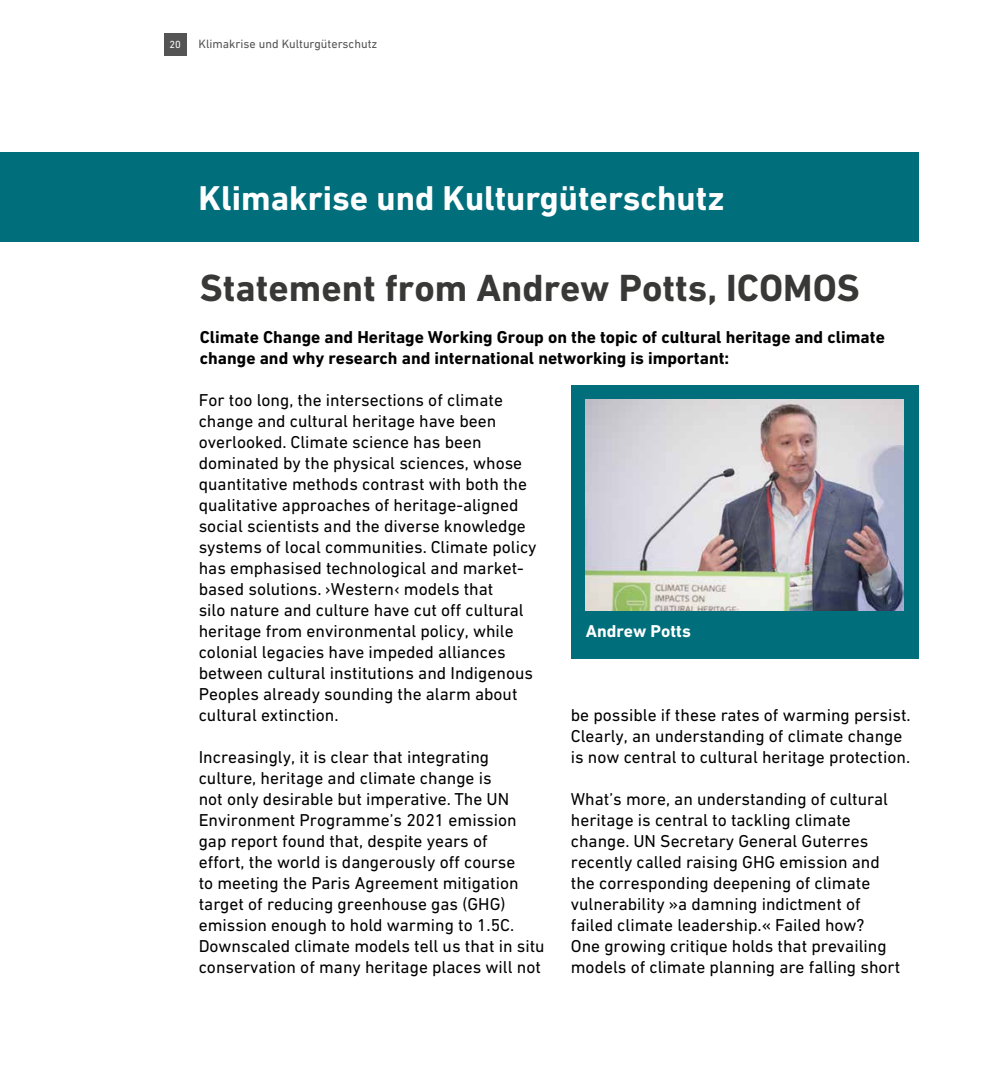
<style>
.page{position:relative;width:993px;height:1067px;background:#fff}
.page>*{position:absolute;margin:0;border:0;box-sizing:border-box;transform-origin:0 0}
.Headline_Titel_schwa{font:700 38.5px "DIN Next W1 G";color:#383937}
.Headline_Titel_grüne{font:700 35px "DIN Next W1 G";color:#fff}
.Copy_englisch{font:17.5px/21px "DIN Next W1 G";color:#000}
.Copy_Headline_schwar{font:700 17.5px/21px "DIN Next W1 G";color:#000}
.t1{font:700 17.5px "DIN Next W1 G";color:#fff}
.t2{font:12.25px "DIN Next W1 G";color:#535453}
.t3{font:10.5px "DIN Next W1 G";color:#fff}
</style>
<div class="page">
<div style="left:164px;top:33px;width:22px;height:22px;background:#535453"></div>
<div style="left:570px;top:385px;width:348px;height:273px;background:#006e7b"></div>
<div style="left:0;top:152px;width:918px;height:89px;background:#006e7b"></div>
<img style="left:585px;top:400px;width:318px;height:211px">
<p class="t3" style="left:169px;top:38px;width:13px">20</p>
<p class="t2" style="left:198px;top:37px;width:180px">Klimakrise und Kulturgüterschutz</p>
<p class="Headline_Titel_grüne" style="left:198px;top:178px;width:527px">Klimakrise und Kulturgüterschutz</p>
<p class="Headline_Titel_schwa" style="left:200px;top:265px;width:661px">Statement from Andrew Potts, ICOMOS</p>
<p class="Copy_Headline_schwar" style="left:200px;top:326px;width:686px">Climate Change and Heritage Working Group on the topic of cultural heritage and climate change and why research and international networking is important:</p>
<p class="Copy_englisch" style="left:199px;top:389px;width:339px">For too long, the intersections of climate change and cultural heritage have been overlooked. Climate science has been dominated by the physical sciences, whose quantitative methods contrast with both the qualitative approaches of heritage-aligned social scientists and the diverse knowledge systems of local communities. Climate policy has emphasised technological and market&shy;based solutions. ›Western‹ models that<br>silo nature and culture have cut off cultural heritage from environmental policy, while colonial legacies have impeded alliances between cultural institutions and Indigenous Peoples already sounding the alarm about cultural extinction.</p>
<p class="Copy_englisch" style="left:199px;top:746px;width:347px">Increasingly, it is clear that integrating culture, heritage and climate change is<br>not only desirable but imperative. The UN Environment Programme’s 2021 emission gap report found that, despite years of<br>effort, the world is dangerously off course<br>to meeting the Paris Agreement mitigation target of reducing greenhouse gas (GHG) emission enough to hold warming to 1.5C.<br>Downscaled climate models tell us that in situ conservation of many heritage places will not</p>
<p class="t1" style="left:585px;top:621px;width:106px">Andrew Potts</p>
<p class="Copy_englisch" style="left:570px;top:704px;width:341px">be possible if these rates of warming persist.<br>Clearly, an understanding of climate change is now central to cultural heritage protection.</p>
<p class="Copy_englisch" style="left:570px;top:788px;width:331px">What’s more, an understanding of cultural heritage is central to tackling climate change. UN Secretary General Guterres recently called raising GHG emission and the corresponding deepening of climate vulnerability »a damning indictment of failed climate leadership.« Failed how?<br>One growing critique holds that prevailing models of climate planning are falling short</p>
</div>
